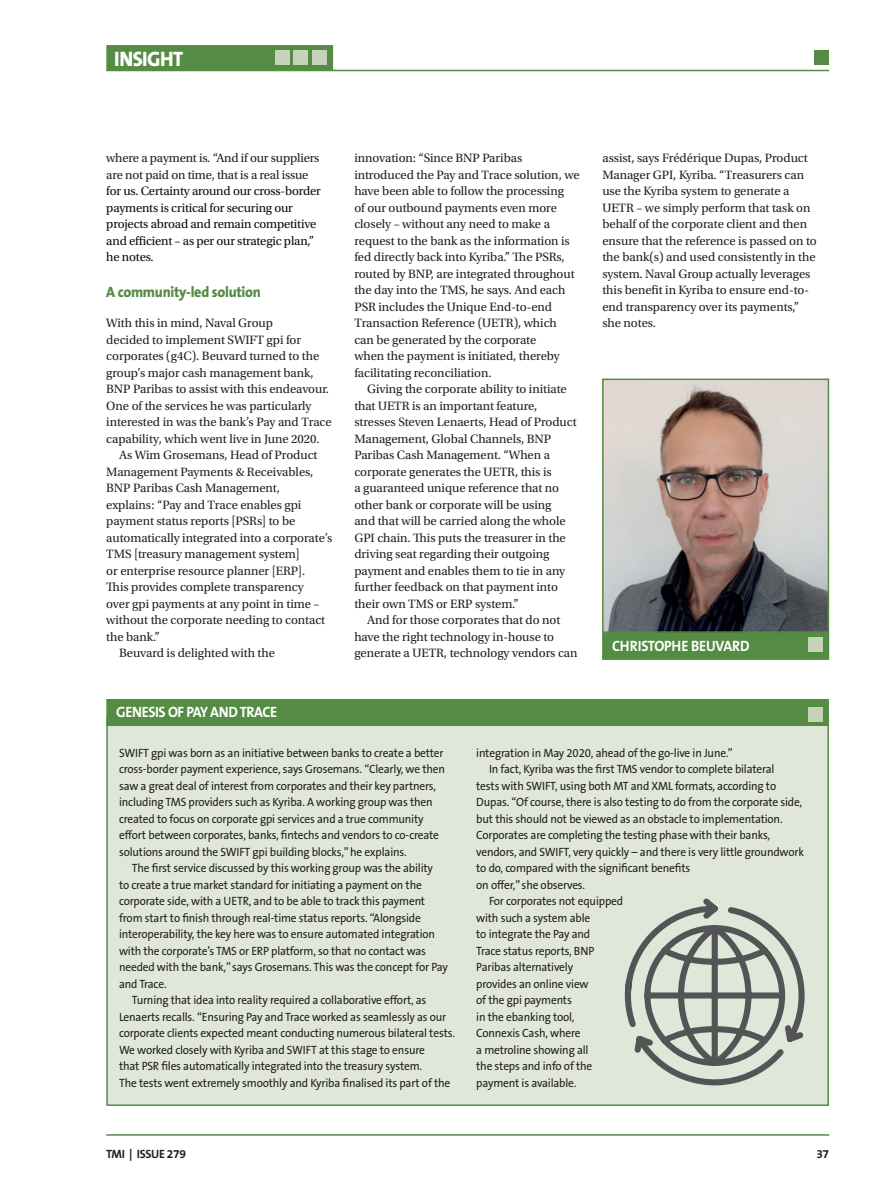
<style>
.page{position:relative;width:893px;height:1191px;background:#fff}
.page>*{position:absolute;margin:0;border:0;box-sizing:border-box;transform-origin:0 0}
.t1{font:800 21px "The Sans B8";letter-spacing:-.025em;color:#fff;scale:.95 1}
.t2{font:700 15px "The Sans B7";letter-spacing:-.025em;color:#fff;scale:.95 1}
.t3{font:800 15px "The Sans B8";letter-spacing:-.02em;color:#558c44;scale:.95 1}
.t4{font:12.75px/16.5px "Utopia Std";letter-spacing:-.005em;color:#231f20}
.t5{font:12.75px/16.5px "Utopia Std";letter-spacing:-.015em;color:#110a0c}
.t6{font:12px/16.5px "The Sans B5 Plain";letter-spacing:-.015em;color:#231f20;scale:.95 1}
.t7{font:700 12px "The Sans B7";letter-spacing:-.03em;color:#231f20}
</style>
<div class="page">
<hr style="left:106px;top:1134px;width:723px;height:1px;background:#558c44">
<hr style="left:106px;top:70px;width:723px;height:1px;background:#558c44">
<div style="left:106px;top:45px;width:227px;height:26px;background:#558c44;border:2px solid #558c44"></div>
<div style="left:275px;top:50px;width:15px;height:15px;background:#c7d2b8"></div>
<div style="left:293px;top:50px;width:15px;height:15px;background:#c7d2b8"></div>
<div style="left:313px;top:50px;width:14px;height:15px;background:#c7d2b8"></div>
<div style="left:814px;top:50px;width:15px;height:14px;background:#558c44"></div>
<img style="left:605px;top:381px;width:221px;height:249px">
<div style="left:602px;top:378px;width:227px;height:255px;border:2px solid #558c44"></div>
<div style="left:602px;top:633px;width:227px;height:27px;background:#558c44;border:2px solid #558c44"></div>
<div style="left:808px;top:637px;width:14px;height:15px;background:#c7d2b8"></div>
<div style="left:106px;top:718px;width:723px;height:388px;background:#e0e6d8;border:2px solid #558c44"></div>
<div style="left:106px;top:699px;width:723px;height:27px;background:#558c44"></div>
<div style="left:808px;top:707px;width:14px;height:14px;background:#c7d2b8"></div>
<svg style="left:624px;top:898px;width:181px;height:188px"></svg>
<h1 class="t1" style="left:114px;top:47px;width:74px">INSIGHT</h1>
<p class="t4" style="left:106px;top:150px;width:215px">where a payment is. “And if our suppliers are not paid on time, that is a real issue</p>
<p class="t5" style="left:106px;top:183px;width:216px">for us. Certainty around our cross-border payments is critical for securing our projects abroad and remain competitive and efficient – as per our strategic plan,” he notes.</p>
<p class="t3" style="left:106px;top:284px;width:164px">A community-led solution</p>
<p class="t4" style="left:106px;top:315px;width:168px">With this in mind, Naval Group</p>
<p class="t4" style="left:106px;top:332px;width:196px">decided to implement SWIFT gpi for</p>
<p class="t4" style="left:106px;top:348px;width:214px">corporates (g4C). Beuvard turned to the</p>
<p class="t4" style="left:106px;top:365px;width:209px">group’s major cash management bank,</p>
<p class="t4" style="left:106px;top:381px;width:224px">BNP Paribas to assist with this endeavour.</p>
<p class="t4" style="left:106px;top:398px;width:207px">One of the services he was particularly</p>
<p class="t4" style="left:106px;top:414px;width:227px">interested in was the bank’s Pay and Trace</p>
<p class="t4" style="left:106px;top:431px;width:215px">capability, which went live in June 2020.</p>
<p class="t4" style="left:119px;top:447px;width:200px">As Wim Grosemans, Head of Product</p>
<p class="t4" style="left:106px;top:464px;width:209px">Management Payments &amp; Receivables,</p>
<p class="t4" style="left:106px;top:480px;width:175px">BNP Paribas Cash Management,</p>
<p class="t4" style="left:106px;top:497px;width:197px">explains: “Pay and Trace enables gpi</p>
<p class="t4" style="left:106px;top:513px;width:191px">payment status reports [PSRs] to be</p>
<p class="t4" style="left:106px;top:530px;width:228px">automatically integrated into a corporate’s</p>
<p class="t4" style="left:106px;top:546px;width:195px">TMS [treasury management system]</p>
<p class="t4" style="left:106px;top:563px;width:200px">or enterprise resource planner [ERP].</p>
<p class="t4" style="left:106px;top:579px;width:199px">This provides complete transparency</p>
<p class="t4" style="left:106px;top:596px;width:215px">over gpi payments at any point in time –</p>
<p class="t4" style="left:106px;top:612px;width:220px">without the corporate needing to contact</p>
<p class="t4" style="left:106px;top:629px;width:55px">the bank.”</p>
<p class="t4" style="left:119px;top:645px;width:157px">Beuvard is delighted with the</p>
<p class="t4" style="left:354px;top:150px;width:227px">innovation: “Since BNP Paribas introduced the Pay and Trace solution, we have been able to follow the processing<br>of our outbound payments even more closely – without any need to make a request to the bank as the information is fed directly back into Kyriba.” The PSRs, routed by BNP, are integrated throughout the day into the TMS, he says. And each PSR includes the Unique End-to-end Transaction Reference (UETR), which<br>can be generated by the corporate<br>when the payment is initiated, thereby facilitating reconciliation.</p>
<p class="t4" style="left:354px;top:381px;width:224px;text-indent:13px">Giving the corporate ability to initiate that UETR is an important feature, stresses Steven Lenaerts, Head of Product Management, Global Channels, BNP Paribas Cash Management. “When a corporate generates the UETR, this is<br>a guaranteed unique reference that no other bank or corporate will be using<br>and that will be carried along the whole GPI chain. This puts the treasurer in the driving seat regarding their outgoing payment and enables them to tie in any further feedback on that payment into their own TMS or ERP system.”</p>
<p class="t4" style="left:354px;top:612px;width:225px;text-indent:13px">And for those corporates that do not have the right technology in-house to generate a UETR, technology vendors can</p>
<p class="t4" style="left:602px;top:150px;width:216px">assist, says Frédérique Dupas, Product Manager GPI, Kyriba. “Treasurers can use the Kyriba system to generate a UETR – we simply perform that task on behalf of the corporate client and then ensure that the reference is passed on to the bank(s) and used consistently in the system. Naval Group actually leverages this benefit in Kyriba to ensure end-to&shy;end transparency over its payments,” she notes.</p>
<p class="t2" style="left:612px;top:638px;width:146px">CHRISTOPHE BEUVARD</p>
<p class="t2" style="left:116px;top:704px;width:171px">GENESIS OF PAY AND TRACE</p>
<p class="t6" style="left:119px;top:744px;width:345px">SWIFT gpi was born as an initiative between banks to create a better cross-border payment experience, says Grosemans. “Clearly, we then saw a great deal of interest from corporates and their key partners, including TMS providers such as Kyriba. A working group was then created to focus on corporate gpi services and a true community effort between corporates, banks, fintechs and vendors to co-create solutions around the SWIFT gpi building blocks,” he explains.</p>
<p class="t6" style="left:132px;top:860px;width:319px">The first service discussed by this working group was the ability</p>
<p class="t6" style="left:119px;top:876px;width:320px">to create a true market standard for initiating a payment on the</p>
<p class="t6" style="left:119px;top:893px;width:324px">corporate side, with a UETR, and to be able to track this payment</p>
<p class="t6" style="left:119px;top:909px;width:319px">from start to finish through real-time status reports. “Alongside</p>
<p class="t6" style="left:119px;top:926px;width:334px">interoperability, the key here was to ensure automated integration</p>
<p class="t6" style="left:119px;top:942px;width:325px">with the corporate’s TMS or ERP platform, so that no contact was</p>
<p class="t6" style="left:119px;top:959px;width:348px">needed with the bank,” says Grosemans. This was the concept for Pay</p>
<p class="t6" style="left:119px;top:975px;width:52px">and Trace.</p>
<p class="t6" style="left:132px;top:992px;width:312px">Turning that idea into reality required a collaborative effort, as</p>
<p class="t6" style="left:119px;top:1008px;width:346px">Lenaerts recalls. “Ensuring Pay and Trace worked as seamlessly as our</p>
<p class="t6" style="left:119px;top:1025px;width:355px">corporate clients expected meant conducting numerous bilateral tests.</p>
<p class="t6" style="left:119px;top:1041px;width:323px">We worked closely with Kyriba and SWIFT at this stage to ensure</p>
<p class="t6" style="left:119px;top:1058px;width:321px">that PSR files automatically integrated into the treasury system.</p>
<p class="t6" style="left:119px;top:1074px;width:350px">The tests went extremely smoothly and Kyriba finalised its part of the</p>
<p class="t6" style="left:476px;top:744px;width:271px">integration in May 2020, ahead of the go-live in June.”</p>
<p class="t6" style="left:489px;top:761px;width:302px">In fact, Kyriba was the first TMS vendor to complete bilateral</p>
<p class="t6" style="left:476px;top:777px;width:317px">tests with SWIFT, using both MT and XML formats, according to</p>
<p class="t6" style="left:476px;top:794px;width:345px">Dupas. “Of course, there is also testing to do from the corporate side,</p>
<p class="t6" style="left:476px;top:810px;width:324px">but this should not be viewed as an obstacle to implementation.</p>
<p class="t6" style="left:476px;top:827px;width:311px">Corporates are completing the testing phase with their banks,</p>
<p class="t6" style="left:476px;top:843px;width:346px">vendors, and SWIFT, very quickly – and there is very little groundwork</p>
<p class="t6" style="left:476px;top:860px;width:227px">to do, compared with the significant benefits</p>
<p class="t6" style="left:476px;top:876px;width:116px">on offer,” she observes.</p>
<p class="t6" style="left:489px;top:893px;width:143px">For corporates not equipped</p>
<p class="t6" style="left:476px;top:909px;width:121px">with such a system able</p>
<p class="t6" style="left:476px;top:926px;width:121px">to integrate the Pay and</p>
<p class="t6" style="left:476px;top:942px;width:126px">Trace status reports, BNP</p>
<p class="t6" style="left:476px;top:959px;width:104px">Paribas alternatively</p>
<p class="t6" style="left:476px;top:975px;width:120px">provides an online view</p>
<p class="t6" style="left:476px;top:992px;width:102px">of the gpi payments</p>
<p class="t6" style="left:476px;top:1008px;width:105px">in the ebanking tool,</p>
<p class="t6" style="left:476px;top:1025px;width:111px">Connexis Cash, where</p>
<p class="t6" style="left:476px;top:1041px;width:120px">a metroline showing all</p>
<p class="t6" style="left:476px;top:1058px;width:124px">the steps and info of the</p>
<p class="t6" style="left:476px;top:1074px;width:107px">payment is available.</p>
<p class="t7" style="left:106px;top:1147px;width:81px">TMI | ISSUE 279</p>
<p class="t7" style="left:816px;top:1147px;width:14px">37</p>
</div>
